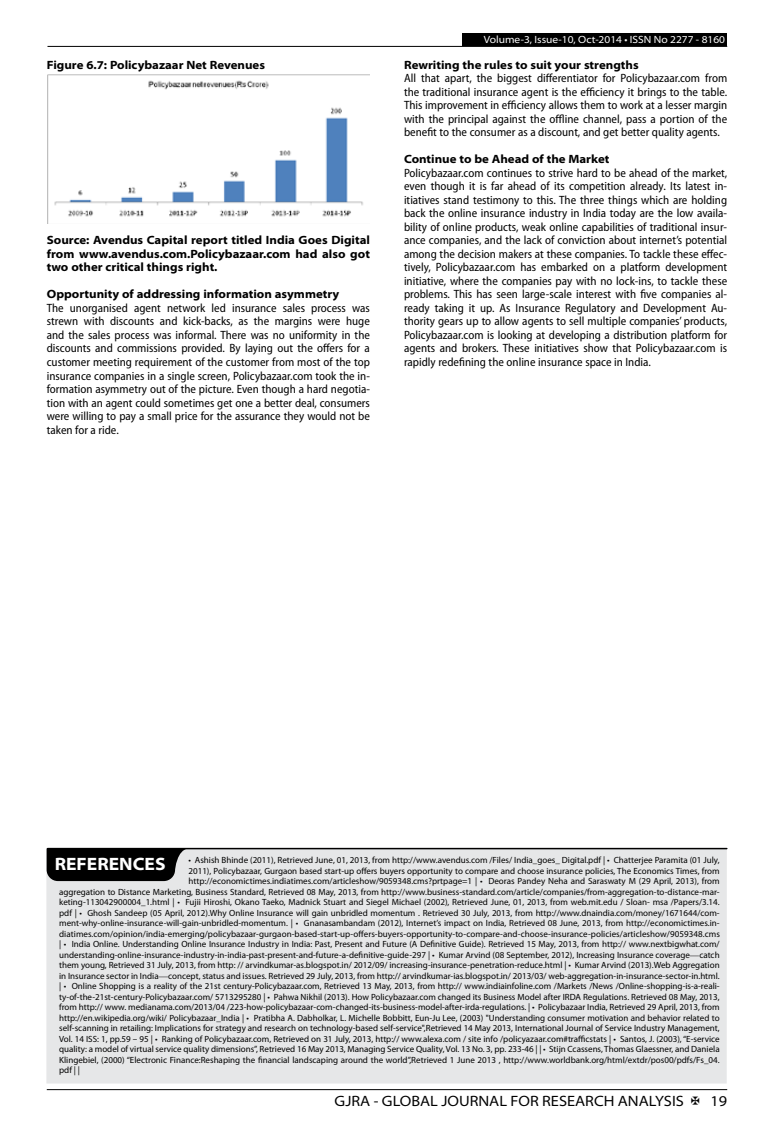
<style>
.page{position:relative;width:774px;height:1136px;background:#fff}
.page>*{position:absolute;margin:0;border:0;box-sizing:border-box;transform-origin:0 0}
.t1{font:700 semi-expanded 18px "Myriad Pro";color:#fff}
.t2{font:semi-expanded 15px "Myriad Pro";color:#000}
.t3{font:semi-condensed 12px/13.5px "Myriad Pro";color:#000;text-align:justify}
.t4{font:700 semi-expanded 12px/13.5px "Myriad Pro";color:#000;text-align:justify}
.t5{font:semi-expanded 10.5px "Myriad Pro";color:#fff}
.t6{font:9px "Myriad Pro";color:#000}
.s1{font-family:"Sylfaen"}
</style>
<div class="page">
<hr style="left:47px;top:1089px;width:680px;height:1px;background:#000">
<div style="left:462px;top:33px;width:265px;height:13px;background:#000"></div>
<hr style="left:47px;top:46px;width:680px;height:1px;background:#000">
<img style="left:47px;top:75px;width:323px;height:149px">
<div style="left:46px;top:848px;width:681px;height:235px;background:#e6e7e8"></div>
<hr style="left:48px;top:847px;width:679px;height:2px;background:#000">
<svg style="left:47px;top:848px;width:141px;height:33px;background:#131313"></svg>
<h3 class="t4" style="left:47px;top:58px;width:220px">Figure 6.7: Policybazaar Net Revenues</h3>
<h3 class="t4" style="left:47px;top:234px;width:325px">Source: Avendus Capital report titled India Goes Digital from www.avendus.com.Policybazaar.com had also got two other critical things right.</h3>
<h3 class="t4" style="left:47px;top:288px;width:294px">Opportunity of addressing information asymmetry</h3>
<p class="t3" style="left:47px;top:301px;width:325px">The unorganised agent network led insurance sales process was strewn with discounts and kick-backs, as the margins were huge and the sales process was informal. There was no uniformity in the discounts and commissions provided. By laying out the offers for a customer meeting requirement of the customer from most of the top insurance companies in a single screen, Policybazaar.com took the in&shy;formation asymmetry out of the picture. Even though a hard negotia&shy;tion with an agent could sometimes get one a better deal, consumers were willing to pay a small price for the assurance they would not be taken for a ride.</p>
<p class="t5" style="left:484px;top:34px;width:243px">Volume-3, Issue-10, Oct-2014 • ISSN No 2277 - 8160</p>
<h3 class="t4" style="left:404px;top:58px;width:236px">Rewriting the rules to suit your strengths</h3>
<p class="t3" style="left:404px;top:72px;width:325px">All that apart, the biggest differentiator for Policybazaar.com from the traditional insurance agent is the efficiency it brings to the table.<br>This improvement in efficiency allows them to work at a lesser margin with the principal against the offline channel, pass a portion of the benefit to the consumer as a discount, and get better quality agents.</p>
<h3 class="t4" style="left:404px;top:153px;width:207px">Continue to be Ahead of the Market</h3>
<p class="t3" style="left:404px;top:166px;width:325px">Policybazaar.com continues to strive hard to be ahead of the market, even though it is far ahead of its competition already. Its latest in&shy;itiatives stand testimony to this. The three things which are holding back the online insurance industry in India today are the low availa&shy;bility of online products, weak online capabilities of traditional insur&shy;ance companies, and the lack of conviction about internet’s potential among the decision makers at these companies. To tackle these effec&shy;tively, Policybazaar.com has embarked on a platform development initiative, where the companies pay with no lock-ins, to tackle these problems. This has seen large-scale interest with five companies al&shy;ready taking it up. As Insurance Regulatory and Development Au&shy;thority gears up to allow agents to sell multiple companies’ products, Policybazaar.com is looking at developing a distribution platform for agents and brokers. These initiatives show that Policybazaar.com is rapidly redefining the online insurance space in India.</p>
<h1 class="t1" style="left:55px;top:853px;width:112px">REFERENCES</h1>
<p class="t6" style="left:188px;top:855px;width:533px">• Ashish Bhinde (2011), Retrieved June, 01, 2013, from http://www.avendus.com /Files/ India_goes_ Digital.pdf | • Chatterjee Paramita (01 July,</p>
<p class="t6" style="left:188px;top:865px;width:533px">2011), Policybazaar, Gurgaon based start-up offers buyers opportunity to compare and choose insurance policies, The Economics Times, from</p>
<p class="t6" style="left:188px;top:876px;width:533px">http://economictimes.indiatimes.com/articleshow/9059348.cms?prtpage=1 | • Deoras Pandey Neha and Saraswaty M (29 April, 2013), from</p>
<p class="t6" style="left:59px;top:886px;width:662px">aggregation to Distance Marketing, Business Standard, Retrieved 08 May, 2013, from http://www.business-standard.com/article/companies/from-aggregation-to-distance-mar-</p>
<p class="t6" style="left:59px;top:897px;width:662px">keting-113042900004_1.html | • Fujii Hiroshi, Okano Taeko, Madnick Stuart and Siegel Michael (2002), Retrieved June, 01, 2013, from web.mit.edu / Sloan- msa /Papers/3.14.</p>
<p class="t6" style="left:59px;top:907px;width:662px">pdf | • Ghosh Sandeep (05 April, 2012).Why Online Insurance will gain unbridled momentum . Retrieved 30 July, 2013, from http://www.dnaindia.com/money/1671644/com-</p>
<p class="t6" style="left:59px;top:918px;width:662px">ment-why-online-insurance-will-gain-unbridled-momentum. | • Gnanasambandam (2012), Internet’s impact on India, Retrieved 08 June, 2013, from http://economictimes.in-</p>
<p class="t6" style="left:59px;top:928px;width:662px">diatimes.com/opinion/india-emerging/policybazaar-gurgaon-based-start-up-offers-buyers-opportunity-to-compare-and-choose-insurance-policies/articleshow/9059348.cms</p>
<p class="t6" style="left:59px;top:939px;width:662px">| • India Online. Understanding Online Insurance Industry in India: Past, Present and Future (A Definitive Guide). Retrieved 15 May, 2013, from http:// www.nextbigwhat.com/</p>
<p class="t6" style="left:59px;top:949px;width:662px">understanding-online-insurance-industry-in-india-past-present-and-future-a-definitive-guide-297 | • Kumar Arvind (08 September, 2012), Increasing Insurance coverage<span class="s1">―</span>catch</p>
<p class="t6" style="left:59px;top:960px;width:662px">them young, Retrieved 31 July, 2013, from http: // arvindkumar-as.blogspot.in/ 2012/09/ increasing-insurance-penetration-reduce.html | • Kumar Arvind (2013).Web Aggregation</p>
<p class="t6" style="left:59px;top:970px;width:662px">in Insurance sector in India<span class="s1">―</span>concept, status and issues. Retrieved 29 July, 2013, from http:// arvindkumar-ias.blogspot.in/ 2013/03/ web-aggregation-in-insurance-sector-in.html.</p>
<p class="t6" style="left:59px;top:981px;width:662px">| • Online Shopping is a reality of the 21st century-Policybazaar.com, Retrieved 13 May, 2013, from http:// www.indiainfoline.com /Markets /News /Online-shopping-is-a-reali-</p>
<p class="t6" style="left:59px;top:991px;width:662px">ty-of-the-21st-century-Policybazaar.com/ 5713295280 | • Pahwa Nikhil (2013). How Policybazaar.com changed its Business Model after IRDA Regulations. Retrieved 08 May, 2013,</p>
<p class="t6" style="left:59px;top:1002px;width:662px">from http:// www. medianama.com/2013/04 /223-how-policybazaar-com-changed-its-business-model-after-irda-regulations. | • Policybazaar India, Retrieved 29 April, 2013, from</p>
<p class="t6" style="left:59px;top:1012px;width:662px">http://en.wikipedia.org/wiki/ Policybazaar_India | • Pratibha A. Dabholkar, L. Michelle Bobbitt, Eun-Ju Lee, (2003) "Understanding consumer motivation and behavior related to</p>
<p class="t6" style="left:59px;top:1023px;width:662px">self-scanning in retailing: Implications for strategy and research on technology-based self-service",Retrieved 14 May 2013, International Journal of Service Industry Management,</p>
<p class="t6" style="left:59px;top:1033px;width:662px">Vol. 14 ISS: 1, pp.59 – 95 | • Ranking of Policybazaar.com, Retrieved on 31 July, 2013, http:// www.alexa.com / site info /policyazaar.com#trafficstats | • Santos, J. (2003), “E-service</p>
<p class="t6" style="left:59px;top:1044px;width:662px">quality: a model of virtual service quality dimensions”, Retrieved 16 May 2013, Managing Service Quality, Vol. 13 No. 3, pp. 233-46 | | • Stijn Ccassens, Thomas Glaessner, and Daniela</p>
<p class="t6" style="left:59px;top:1054px;width:662px">Klingebiel, (2000) “Electronic Finance:Reshaping the financial landscaping around the world”,Retrieved 1 June 2013 , http://www.worldbank.org/html/extdr/pos00/pdfs/Fs_04.</p>
<p class="t6" style="left:59px;top:1065px;width:22px">pdf | |</p>
<h2 class="t2" style="left:335px;top:1092px;width:351px">GJRA - GLOBAL JOURNAL FOR RESEARCH ANALYSIS</h2>
<h2 class="t2" style="left:710px;top:1092px;width:18px">19</h2>
</div>
